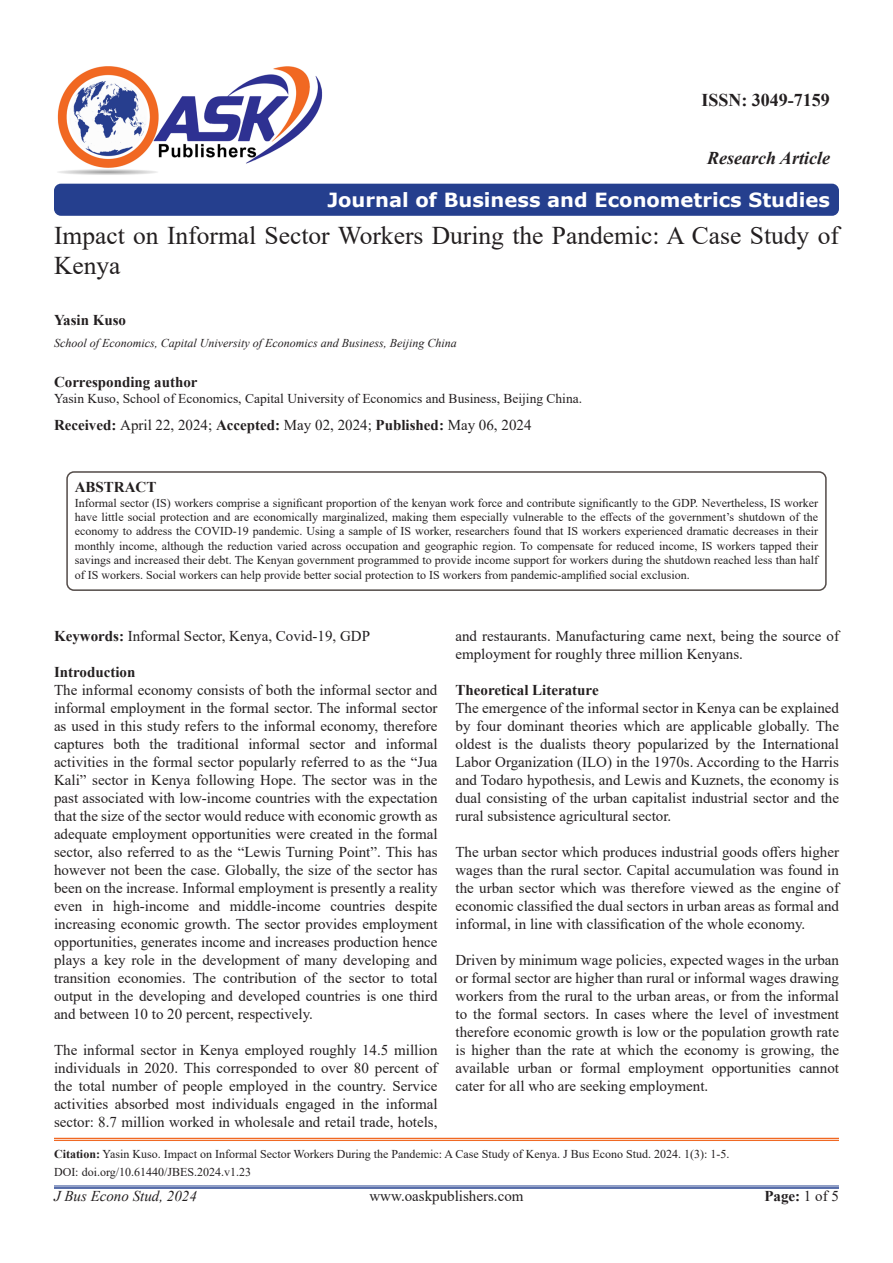
<style>
.page{position:relative;width:893px;height:1263px;background:#fff}
.page>*{position:absolute;margin:0;border:0;box-sizing:border-box;transform-origin:0 0}
.t1{font:25.5px/30.6px "Times New Roman";color:#231f20}
.t2{font:700 19.5px "Verdana";color:#fff}
.t3{font:italic 700 18px "Times New Roman";color:#231f20}
.t4{font:700 18px "Times New Roman";color:#231f20}
.t5{font:15px/18px "Times New Roman";color:#231f20;text-align:justify}
.t6{font:700 15px "Times New Roman";color:#231f20}
.t7{font:italic 15px "Times New Roman";color:#231f20}
.t8{font:13.5px "Times New Roman";color:#231f20}
.t9{font:12px/14.4px "Times New Roman";color:#231f20;text-align:justify}
.t10{font:italic 12px "Times New Roman";color:#231f20}
.s1{font-weight:700}
.s2{font-weight:400}
</style>
<div class="page">
<hr style="left:54px;top:1186px;width:785px;height:1px;background:#24418f">
<hr style="left:54px;top:1187px;width:785px;height:2px;background:#24418f">
<div style="left:54px;top:184px;width:785px;height:32px;background:#253f8e;border-radius:7px"></div>
<hr style="left:54px;top:1138px;width:785px;height:1px;background:#f06822">
<hr style="left:54px;top:1140px;width:785px;height:1px;background:#f06822">
<img style="left:57px;top:66px;width:266px;height:109px">
<div style="left:66px;top:471px;width:761px;height:120px;border:2px solid #524a47;border-radius:7px"></div>
<p class="t4" style="left:701px;top:87px;width:130px">ISSN: 3049-7159</p>
<p class="t3" style="left:707px;top:145px;width:124px">Research Article</p>
<p class="t2" style="left:327px;top:186px;width:504px">Journal of Business and Econometrics Studies</p>
<p class="t1" style="left:54px;top:219px;width:786px">Impact on Informal Sector Workers During the Pandemic: A Case Study of<br>Kenya</p>
<p class="t6" style="left:54px;top:309px;width:74px">Yasin Kuso</p>
<p class="t10" style="left:54px;top:334px;width:404px">School of Economics, Capital University of Economics and Business, Beijing China</p>
<p class="t6" style="left:54px;top:371px;width:145px">Corresponding author</p>
<p class="t8" style="left:54px;top:389px;width:530px">Yasin Kuso, School of Economics, Capital University of Economics and Business, Beijing China.</p>
<p class="t5" style="left:54px;top:415px;width:479px"><span class="s1">Received:</span> April 22, 2024; <span class="s1">Accepted:</span> May 02, 2024; <span class="s1">Published:</span> May 06, 2024</p>
<p class="t6" style="left:75px;top:476px;width:83px">ABSTRACT</p>
<p class="t9" style="left:75px;top:495px;width:745px">Informal sector (IS) workers comprise a significant proportion of the kenyan work force and contribute significantly to the GDP. Nevertheless, IS worker have little social protection and are economically marginalized, making them especially vulnerable to the effects of the government’s shutdown of the economy to address the COVID-19 pandemic. Using a sample of IS worker, researchers found that IS workers experienced dramatic decreases in their monthly income, although the reduction varied across occupation and geographic region. To compensate for reduced income, IS workers tapped their savings and increased their debt. The Kenyan government programmed to provide income support for workers during the shutdown reached less than half of IS workers. Social workers can help provide better social protection to IS workers from pandemic-amplified social exclusion.</p>
<p class="t5" style="left:54px;top:626px;width:318px"><span class="s1">Keywords:</span> Informal Sector, Kenya, Covid-19, GDP</p>
<p class="t6" style="left:54px;top:661px;width:83px">Introduction</p>
<p class="t5" style="left:54px;top:680px;width:385px">The informal economy consists of both the informal sector and informal employment in the formal sector. The informal sector as used in this study refers to the informal economy, therefore captures both the traditional informal sector and informal activities in the formal sector popularly referred to as the “Jua Kali” sector in Kenya following Hope. The sector was in the past associated with low-income countries with the expectation that the size of the sector would reduce with economic growth as adequate employment opportunities were created in the formal sector, also referred to as the “Lewis Turning Point”. This has however not been the case. Globally, the size of the sector has been on the increase. Informal employment is presently a reality even in high-income and middle-income countries despite increasing economic growth. The sector provides employment opportunities, generates income and increases production hence plays a key role in the development of many developing and transition economies. The contribution of the sector to total output in the developing and developed countries is one third and between 10 to 20 percent, respectively.</p>
<p class="t5" style="left:54px;top:1040px;width:385px">The informal sector in Kenya employed roughly 14.5 million individuals in 2020. This corresponded to over 80 percent of the total number of people employed in the country. Service activities absorbed most individuals engaged in the informal sector: 8.7 million worked in wholesale and retail trade, hotels,</p>
<p class="t5" style="left:455px;top:626px;width:385px">and restaurants. Manufacturing came next, being the source of employment for roughly three million Kenyans.</p>
<p class="t6" style="left:455px;top:679px;width:145px">Theoretical Literature</p>
<p class="t5" style="left:455px;top:698px;width:385px">The emergence of the informal sector in Kenya can be explained by four dominant theories which are applicable globally. The oldest is the dualists theory popularized by the International Labor Organization (ILO) in the 1970s. According to the Harris and Todaro hypothesis, and Lewis and Kuznets, the economy is dual consisting of the urban capitalist industrial sector and the rural subsistence agricultural sector.</p>
<p class="t5" style="left:455px;top:842px;width:385px">The urban sector which produces industrial goods offers higher wages than the rural sector. Capital accumulation was found in the urban sector which was therefore viewed as the engine of economic classified the dual sectors in urban areas as formal and informal, in line with classification of the whole economy.</p>
<p class="t5" style="left:455px;top:950px;width:385px">Driven by minimum wage policies, expected wages in the urban or formal sector are higher than rural or informal wages drawing workers from the rural to the urban areas, or from the informal to the formal sectors. In cases where the level of investment therefore economic growth is low or the population growth rate is higher than the rate at which the economy is growing, the available urban or formal employment opportunities cannot cater for all who are seeking employment.</p>
<p class="t9" style="left:54px;top:1146px;width:677px"><span class="s1">Citation:</span> Yasin Kuso. Impact on Informal Sector Workers During the Pandemic: A Case Study of Kenya. J Bus Econo Stud. 2024. 1(3): 1-5.</p>
<p class="t9" style="left:54px;top:1164px;width:199px">DOI: doi.org/10.61440/JBES.2024.v1.23</p>
<p class="t7" style="left:54px;top:1186px;width:144px">J Bus Econo Stud, 2024</p>
<p class="t5" style="left:369px;top:1187px;width:156px">www.oaskpublishers.com</p>
<p class="t6" style="left:764px;top:1185px;width:76px">Page: <span class="s2">1 of 5</span></p>
</div>
